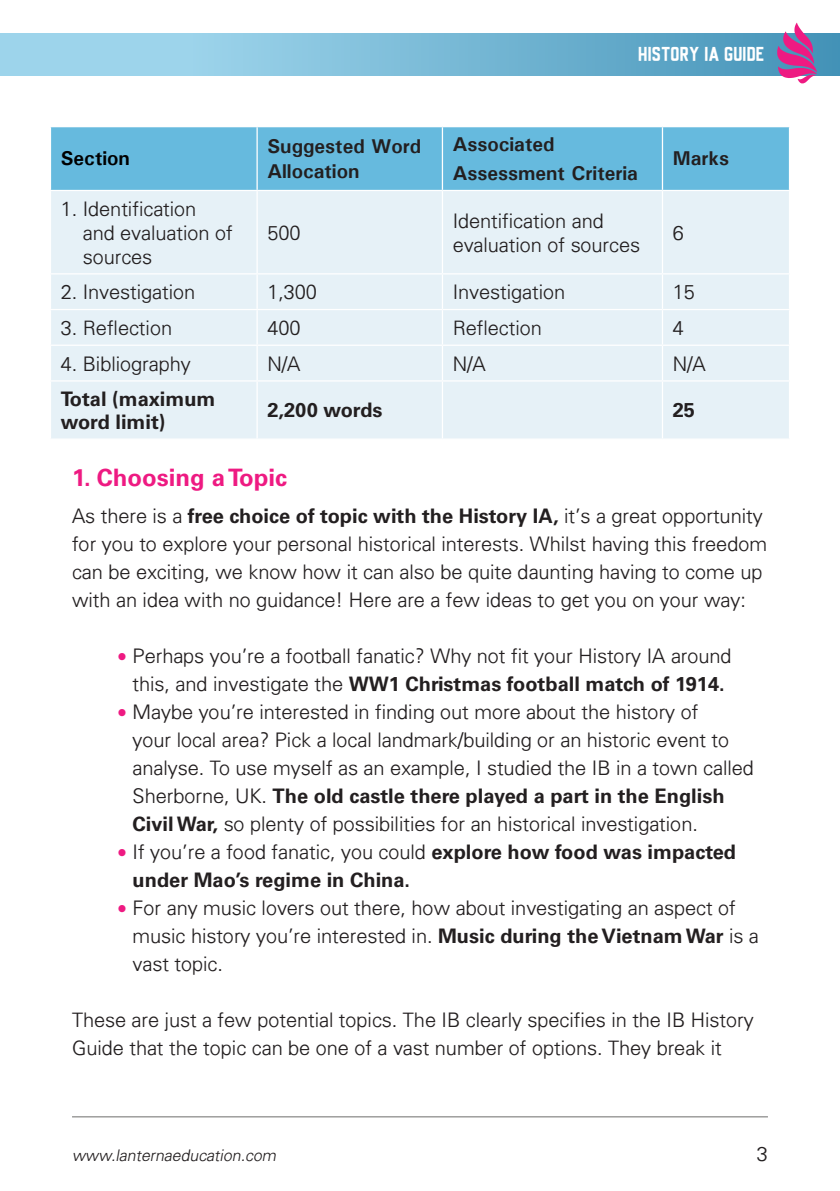
<style>
.page{position:relative;width:840px;height:1191px;background:#fff}
.page>*{position:absolute;margin:0;border:0;box-sizing:border-box;transform-origin:0 0}
.t1{font:700 24px "Univers LT Std";color:#ee1a82}
.t2{font:300 20px/28px "Univers";color:#231f20}
.t3{font:700 20px/23.4px "Univers LT Std";color:#231f20}
.t4{font:700 20px/25.6px "Univers";color:#231f20}
.t5{font:700 20px "Univers";color:#000}
.t6{font:18px "Universal Knowledge";color:#fff}
.t7{font:italic 300 16px "Univers";color:#231f20}
.s1{font-family:"Univers";font-weight:300}
.s2{font-family:"Calibri";font-weight:700;color:#ee1a82}
.s3{font-family:"Univers LT Std";font-weight:700}
</style>
<div class="page">
<div style="left:0;top:34px;width:840px;height:41px;background:linear-gradient(to right,#acdff4,#4896ba)"></div>
<svg style="left:777px;top:23px;width:39px;height:60px"></svg>
<hr style="left:72px;top:1116px;width:696px;height:1px;background:#6e6d6c">
<div style="left:51px;top:127px;width:737px;height:63px;background:#66bade"></div>
<div style="left:51px;top:191px;width:737px;height:247px;background:#e6f1f7"></div>
<hr style="left:256px;top:127px;width:2px;height:63px;background:#fff">
<hr style="left:442px;top:127px;width:1px;height:63px;background:#fff">
<hr style="left:661px;top:127px;width:2px;height:63px;background:#fff">
<hr style="left:256px;top:191px;width:2px;height:82px;background:#fff">
<hr style="left:442px;top:191px;width:1px;height:82px;background:#fff">
<hr style="left:661px;top:191px;width:2px;height:82px;background:#fff">
<hr style="left:50px;top:273px;width:207px;height:1px;background:#fff">
<hr style="left:257px;top:273px;width:185px;height:1px;background:#fff">
<hr style="left:256px;top:274px;width:2px;height:35px;background:#fff">
<hr style="left:442px;top:273px;width:220px;height:1px;background:#fff">
<hr style="left:442px;top:274px;width:1px;height:35px;background:#fff">
<hr style="left:662px;top:273px;width:128px;height:1px;background:#fff">
<hr style="left:661px;top:274px;width:2px;height:35px;background:#fff">
<hr style="left:50px;top:309px;width:207px;height:1px;background:#fff">
<hr style="left:257px;top:309px;width:185px;height:1px;background:#fff">
<hr style="left:256px;top:310px;width:2px;height:35px;background:#fff">
<hr style="left:442px;top:309px;width:220px;height:1px;background:#fff">
<hr style="left:442px;top:310px;width:1px;height:35px;background:#fff">
<hr style="left:662px;top:309px;width:128px;height:1px;background:#fff">
<hr style="left:661px;top:310px;width:2px;height:35px;background:#fff">
<hr style="left:50px;top:345px;width:207px;height:1px;background:#fff">
<hr style="left:257px;top:345px;width:185px;height:1px;background:#fff">
<hr style="left:256px;top:346px;width:2px;height:34px;background:#fff">
<hr style="left:442px;top:345px;width:220px;height:1px;background:#fff">
<hr style="left:442px;top:346px;width:1px;height:34px;background:#fff">
<hr style="left:662px;top:345px;width:128px;height:1px;background:#fff">
<hr style="left:661px;top:346px;width:2px;height:34px;background:#fff">
<hr style="left:50px;top:380px;width:207px;height:2px;background:#fff">
<hr style="left:257px;top:380px;width:185px;height:2px;background:#fff">
<hr style="left:256px;top:382px;width:2px;height:56px;background:#fff">
<hr style="left:442px;top:380px;width:220px;height:2px;background:#fff">
<hr style="left:442px;top:382px;width:1px;height:56px;background:#fff">
<hr style="left:662px;top:380px;width:128px;height:2px;background:#fff">
<hr style="left:661px;top:382px;width:2px;height:56px;background:#fff">
<p class="t5" style="left:61px;top:146px;width:71px">Section</p>
<p class="t2" style="left:83px;top:196px;width:151px;line-height:24px;text-indent:-22px">1. Identification and evaluation of sources</p>
<p class="t6" style="left:638px;top:43px;width:128px">HISTORY IA GUIDE</p>
<p class="t4" style="left:267px;top:133px;width:155px">Suggested Word<br>Allocation</p>
<p class="t4" style="left:452px;top:129px;width:187px;line-height:29.6px">Associated<br>Assessment Criteria</p>
<p class="t2" style="left:267px;top:218px;width:35px">500</p>
<p class="t2" style="left:452px;top:208px;width:189px;line-height:24px">Identification and evaluation of sources</p>
<p class="t4" style="left:672px;top:145px;width:58px">Marks</p>
<p class="t2" style="left:672px;top:218px;width:13px">6</p>
<p class="t2" style="left:61px;top:278px;width:136px">2. Investigation</p>
<p class="t2" style="left:267px;top:278px;width:51px">1,300</p>
<p class="t2" style="left:452px;top:278px;width:114px">Investigation</p>
<p class="t2" style="left:672px;top:278px;width:24px">15</p>
<p class="t2" style="left:61px;top:313px;width:113px">3. Reflection</p>
<p class="t2" style="left:267px;top:313px;width:35px">400</p>
<p class="t2" style="left:452px;top:313px;width:91px">Reflection</p>
<p class="t2" style="left:672px;top:313px;width:13px">4</p>
<p class="t2" style="left:61px;top:349px;width:132px">4. Bibliography</p>
<p class="t2" style="left:267px;top:349px;width:35px">N/A</p>
<p class="t2" style="left:452px;top:349px;width:35px">N/A</p>
<p class="t2" style="left:672px;top:349px;width:35px">N/A</p>
<p class="t3" style="left:61px;top:387px;width:156px">Total (maximum word limit)</p>
<p class="t3" style="left:267px;top:399px;width:117px">2,200 words</p>
<p class="t3" style="left:672px;top:399px;width:24px">25</p>
<p class="t1" style="left:72px;top:464px;width:217px">1. Choosing a Topic</p>
<p class="t3" style="left:72px;top:505px;width:692px"><span class="s1">As there is a</span> free choice of topic with the History IA, <span class="s1">it’s a great opportunity</span></p>
<p class="t2" style="left:72px;top:529px;width:696px">for you to explore your personal historical interests. Whilst having this freedom can be exciting, we know how it can also be quite daunting having to come up with an idea with no guidance! Here are a few ideas to get you on your way:</p>
<p class="t2" style="left:117px;top:641px;width:616px"><span class="s2">•</span> Perhaps you’re a football fanatic? Why not fit your History IA around</p>
<p class="t3" style="left:132px;top:673px;width:593px"><span class="s1">this, and investigate the</span> WW1 Christmas football match of 1914.</p>
<p class="t2" style="left:132px;top:697px;width:623px;text-indent:-15px"><span class="s2">•</span> Maybe you’re interested in finding out more about the history of<br>your local area? Pick a local landmark/building or an historic event to analyse. To use myself as an example, I studied the IB in a town called</p>
<p class="t3" style="left:132px;top:785px;width:593px"><span class="s1">Sherborne, UK.</span> The old castle there played a part in the English</p>
<p class="t2" style="left:132px;top:809px;width:567px"><span class="s3">Civil War,</span> so plenty of possibilities for an historical investigation.</p>
<p class="t2" style="left:117px;top:837px;width:620px"><span class="s2">•</span> If you’re a food fanatic, you could <span class="s3">explore how food was impacted</span></p>
<p class="t3" style="left:132px;top:869px;width:279px">under Mao’s regime in China.</p>
<p class="t2" style="left:132px;top:893px;width:627px;text-indent:-15px"><span class="s2">•</span> For any music lovers out there, how about investigating an aspect of music history you’re interested in. <span class="s3">Music during the Vietnam War</span> is a vast topic.</p>
<p class="t2" style="left:72px;top:1005px;width:683px">These are just a few potential topics. The IB clearly specifies in the IB History<br>Guide that the topic can be one of a vast number of options. They break it</p>
<p class="t7" style="left:72px;top:1145px;width:209px">www.lanternaeducation.com</p>
<p class="t2" style="left:756px;top:1139px;width:13px">3</p>
</div>
